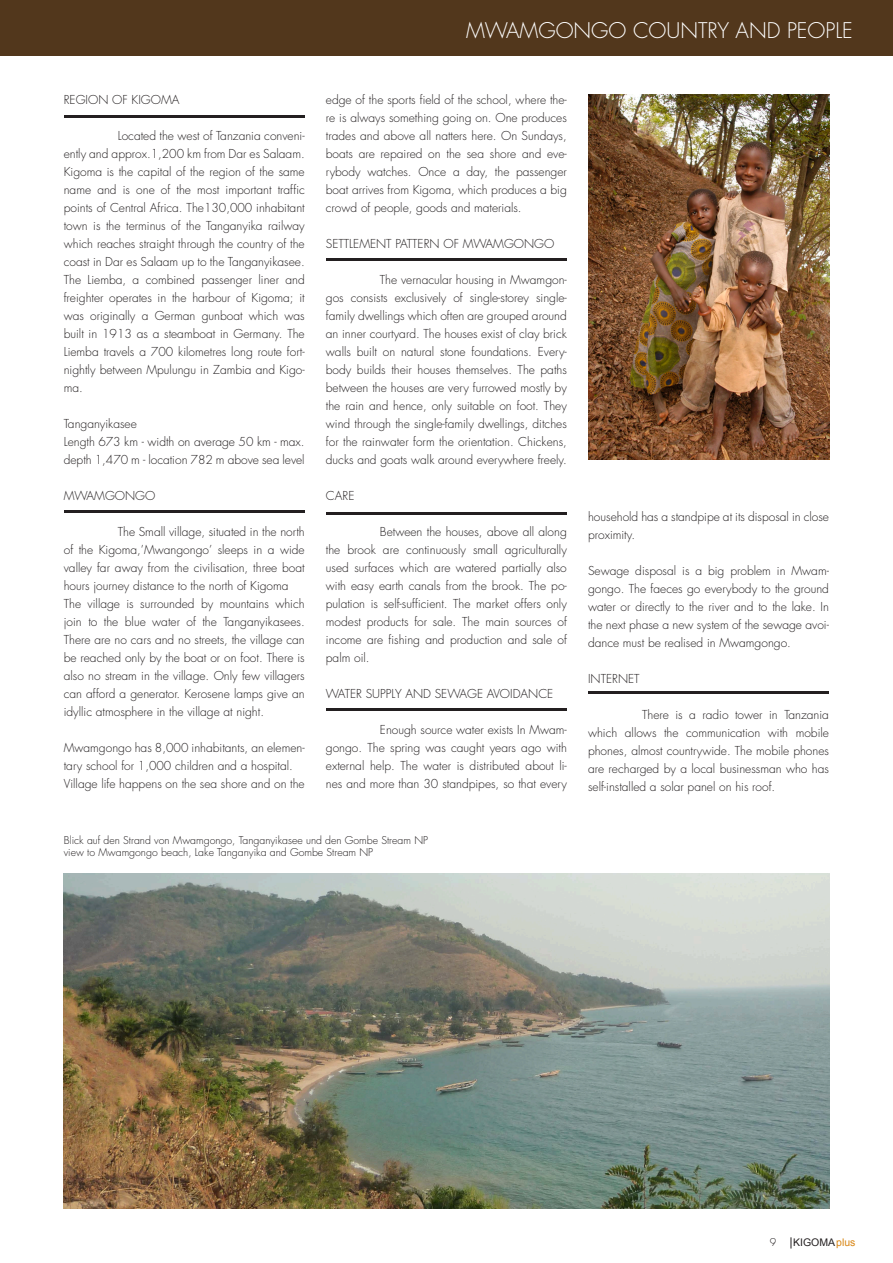
<style>
.page{position:relative;width:893px;height:1263px;background:#fff}
.page>*{position:absolute;margin:0;border:0;box-sizing:border-box;transform-origin:0 0}
.t1{font:300 21px "Futura Std";color:#fff}
.t2{font:300 12px/18px "Futura Std";color:#231f20;text-align:justify}
.t3{font:300 10.5px/12.6px "Futura Std";color:#231f20}
.t4{font:10.5px "Arial";color:#231f20}
.s1{color:#d98717}
</style>
<div class="page">
<img style="left:64px;top:873px;width:765px;height:336px">
<div style="left:0;top:0;width:893px;height:55px;background:#52371c"></div>
<img style="left:588px;top:94px;width:241px;height:365px">
<hr style="left:64px;top:115px;width:241px;height:3px;background:#231f20">
<hr style="left:64px;top:510px;width:241px;height:3px;background:#231f20">
<hr style="left:326px;top:258px;width:241px;height:3px;background:#231f20">
<hr style="left:326px;top:512px;width:241px;height:3px;background:#231f20">
<hr style="left:326px;top:708px;width:241px;height:3px;background:#231f20">
<hr style="left:588px;top:692px;width:241px;height:2px;background:#231f20">
<h1 class="t1" style="left:466px;top:17px;width:385px">Mwamgongo country and people</h1>
<p class="t2" style="left:64px;top:91px;width:117px">Region of Kigoma</p>
<p class="t2" style="left:64px;top:127px;width:30px">L</p>
<p class="t2" style="left:64px;top:127px;width:243px;text-indent:58px">ocated the west of Tanzania conveni&shy;ently and approx.1,200 km from Dar es Salaam.<br>Kigoma is the capital of the region of the same name and is one of the most important traffic points of Central Africa. The130,000 inhabitant town is the terminus of the Tanganyika railway which reaches straight through the country of the coast in Dar es Salaam up to the Tanganyikasee.<br>The Liemba, a combined passenger liner and freighter operates in the harbour of Kigoma; it was originally a German gunboat which was built in 1913 as a steamboat in Germany. The Liemba travels a 700 kilometres long route fort&shy;nightly between Mpulungu in Zambia and Kigo&shy;ma.</p>
<p class="t2" style="left:64px;top:415px;width:242px;text-align:left">Tanganyikasee<br>Length 673 km - width on average 50 km - max. depth 1,470 m - location 782 m above sea level</p>
<p class="t2" style="left:64px;top:487px;width:93px">Mwamgongo</p>
<p class="t2" style="left:64px;top:523px;width:31px">T</p>
<p class="t2" style="left:64px;top:523px;width:242px;text-align:left;text-indent:59px">he Small village, situated in the north of the Kigoma,’Mwangongo’ sleeps in a wide valley far away from the civilisation, three boat hours journey distance to the north of Kigoma The village is surrounded by mountains which join to the blue water of the Tanganyikasees.<br>There are no cars and no streets, the village can be reached only by the boat or on foot. There is also no stream in the village. Only few villagers can afford a generator. Kerosene lamps give an idyllic atmosphere in the village at night.</p>
<p class="t2" style="left:64px;top:739px;width:242px;text-align:left">Mwamgongo has 8,000 inhabitants, an elemen&shy;tary school for 1,000 children and a hospital.<br>Village life happens on the sea shore and on the</p>
<p class="t2" style="left:326px;top:91px;width:242px">edge of the sports field of the school, where the&shy;re is always something going on. One produces trades and above all natters here. On Sundays, boats are repaired on the sea shore and eve&shy;rybody watches. Once a day, the passenger boat arrives from Kigoma, which produces a big crowd of people, goods and materials.</p>
<p class="t2" style="left:326px;top:235px;width:230px">Settlement pattern of Mwamgongo</p>
<p class="t2" style="left:326px;top:271px;width:31px">T</p>
<p class="t2" style="left:326px;top:271px;width:243px;text-indent:59px">he vernacular housing in Mwamgon&shy;gos consists exclusively of single-storey single&shy;family dwellings which often are grouped around an inner courtyard. The houses exist of clay brick walls built on natural stone foundations. Every&shy;body builds their houses themselves. The paths between the houses are very furrowed mostly by the rain and hence, only suitable on foot. They wind through the single-family dwellings, ditches for the rainwater form the orientation. Chickens, ducks and goats walk around everywhere freely.</p>
<p class="t2" style="left:326px;top:487px;width:28px">Care</p>
<p class="t2" style="left:326px;top:523px;width:32px">B</p>
<p class="t2" style="left:326px;top:523px;width:243px;text-indent:61px">etween the houses, above all along the brook are continuously small agriculturally used surfaces which are watered partially also with easy earth canals from the brook. The po&shy;pulation is self-sufficient. The market offers only modest products for sale. The main sources of income are fishing and production and sale of palm oil.</p>
<p class="t2" style="left:326px;top:685px;width:227px">Water supply and Sewage avoidance</p>
<p class="t2" style="left:326px;top:721px;width:243px;text-indent:54px">Enough source water exists I n Mwam&shy;gongo. The spring was caught years ago with external help. The water is distributed about li&shy;nes and more than 30 standpipes, so that every</p>
<p class="t2" style="left:588px;top:507px;width:242px">household has a standpipe at its disposal in close proximity.</p>
<p class="t2" style="left:588px;top:561px;width:242px">Sewage disposal is a big problem in Mwam&shy;gongo. The faeces go everybody to the ground water or directly to the river and to the lake. I n the next phase a new system of the sewage avoi&shy;dance must be realised in Mwamgongo.</p>
<p class="t2" style="left:588px;top:669px;width:53px">I nternet</p>
<p class="t2" style="left:588px;top:705px;width:31px">T</p>
<p class="t2" style="left:588px;top:705px;width:242px;text-indent:59px">here is a radio tower in Tanzania which allows the communication with mobile phones, almost countrywide. The mobile phones are recharged by a local businessman who has self-installed a solar panel on his roof.</p>
<p class="t3" style="left:64px;top:834px;width:358px">Blick auf den Strand von Mwamgongo, Tanganyikasee und den Gombe Stream NP view to Mwamgongo beach, Lake Tanganyika and Gombe Stream NP</p>
<p class="t3" style="left:770px;top:1236px;width:8px">9</p>
<p class="t4" style="left:793px;top:1235px;width:64px">KIGOMA<span class="s1">plus</span></p>
</div>
